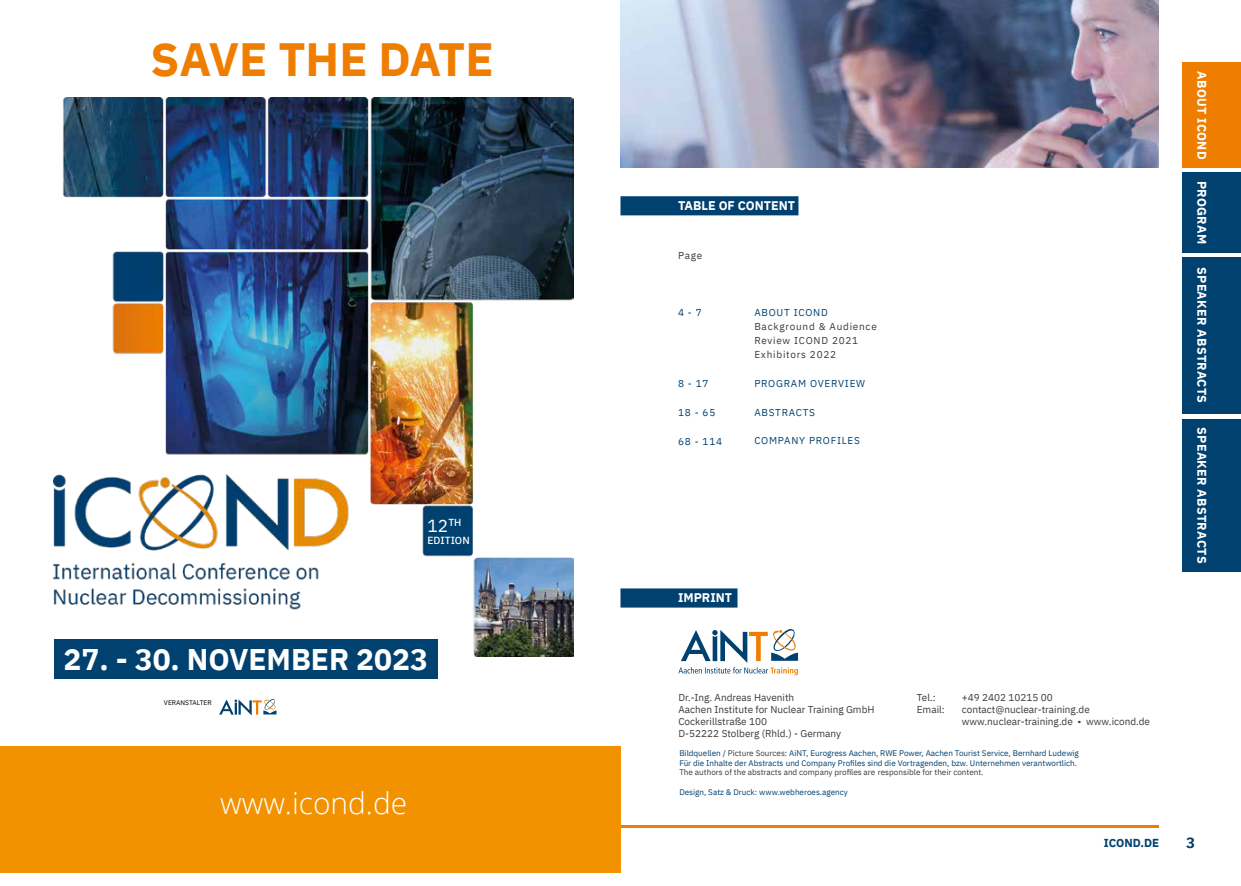
<style>
.page{position:relative;width:1241px;height:886px;background:#fff}
.page>*{position:absolute;margin:0;border:0;box-sizing:border-box;transform-origin:0 0}
.t1{font:700 46.62px "IBM Plex Sans";color:#ef7d00}
.t2{font:700 29.88px "IBM Plex Sans";color:#fff}
.t3{font:300 29.88px "Open Sans";color:#fff}
.t4{font:17.38px "IBM Plex Sans";color:#fff}
.t5{font:700 15px "IBM Plex Sans";color:#004170}
.t6{font:700 12.5px "IBM Plex Sans";letter-spacing:.025em;color:#fff}
.t7{font:700 12.5px "IBM Plex Sans";color:#fff}
.t8{font:700 11.5px "IBM Plex Sans";color:#004170}
.t9{font:500 10.25px "IBM Plex Sans";color:#fff}
.t10{font:10px/12px "IBM Plex Sans";color:#3c3c3b}
.t11{font:10px "IBM Plex Sans";letter-spacing:.075em;color:#004170}
.t12{font:10px/14.2px "IBM Plex Sans";letter-spacing:.075em;color:#3c3c3b}
.t13{font:8.12px/9.8px "IBM Plex Sans";color:#004170}
.t14{font:8.12px "IBM Plex Sans";color:#3c3c3b}
.t15{font:6.75px "IBM Plex Sans";color:#000}
.s1{color:#3c3c3b}
</style>
<div class="page">
<div style="left:1182px;top:257px;width:58px;height:156px;background:#004170"></div>
<div style="left:1182px;top:419px;width:58px;height:152px;background:#004170"></div>
<hr style="left:82px;top:826px;width:1076px;height:2px;background:#ef7d00">
<img style="left:620px;top:0;width:538px;height:167px">
<div style="left:1182px;top:172px;width:58px;height:80px;background:#004170"></div>
<div style="left:1182px;top:62px;width:58px;height:105px;background:#ef7d00"></div>
<div style="left:0;top:746px;width:620px;height:127px;background:#f39200"></div>
<div style="left:54px;top:639px;width:384px;height:40px;background:#004170"></div>
<img style="left:54px;top:97px;width:519px;height:560px">
<svg style="left:219px;top:699px;width:57px;height:16px"></svg>
<div style="left:425px;top:511px;width:44px;height:40px;background:#004170"></div>
<svg style="left:620px;top:196px;width:179px;height:20px;background:#0c4a76"></svg>
<svg style="left:620px;top:588px;width:118px;height:20px;background:#0c4a77"></svg>
<svg style="left:678px;top:629px;width:119px;height:46px"></svg>
<h1 class="t1" style="left:150px;top:22px;width:345px">SAVE THE DATE</h1>
<h3 class="t4" style="left:427px;top:512px;width:35px">12<sup>TH</sup></h3>
<p class="t9" style="left:427px;top:532px;width:44px">EDITION</p>
<h2 class="t2" style="left:63px;top:635px;width:366px">27. - 30. NOVEMBER 2023</h2>
<p class="t15" style="left:164px;top:697px;width:49px">VERANSTALTER</p>
<h2 class="t3" style="left:220px;top:783px;width:188px">www.icond.de</h2>
<h3 class="t7" style="left:678px;top:196px;width:118px">TABLE OF CONTENT</h3>
<p class="t10" style="left:678px;top:248px;width:26px">Page</p>
<p class="t11" style="left:678px;top:305px;width:25px">4 - 7</p>
<p class="t11" style="left:678px;top:376px;width:32px">8 - 17</p>
<p class="t11" style="left:678px;top:405px;width:39px">18 - 65</p>
<p class="t11" style="left:678px;top:433px;width:45px">68 - 114</p>
<p class="t11" style="left:754px;top:304px;width:75px">ABOUT ICOND</p>
<p class="t12" style="left:754px;top:318px;width:124px">Background &amp; Audience<br>Review ICOND 2021<br>Exhibitors 2022</p>
<p class="t11" style="left:754px;top:376px;width:112px">PROGRAM OVERVIEW</p>
<p class="t11" style="left:754px;top:404px;width:62px">ABSTRACTS</p>
<p class="t11" style="left:754px;top:433px;width:107px">COMPANY PROFILES</p>
<h3 class="t7" style="left:678px;top:588px;width:56px">IMPRINT</h3>
<p class="t10" style="left:678px;top:690px;width:197px">Dr.-Ing. Andreas Havenith<br>Aachen Institute for Nuclear Training GmbH<br>Cockerillstraße 100<br>D-52222 Stolberg (Rhld.) - Germany</p>
<p class="t10" style="left:916px;top:690px;width:21px">Tel.:</p>
<p class="t10" style="left:961px;top:690px;width:93px">+49 2402 10215 00</p>
<p class="t10" style="left:916px;top:702px;width:30px">Email:</p>
<p class="t10" style="left:961px;top:702px;width:190px">contact@nuclear-training.de www.nuclear-training.de • www.icond.de</p>
<p class="t13" style="left:679px;top:747px;width:401px">Bildquellen / <span class="s1">Picture Sources</span>: AiNT, Eurogress Aachen, RWE Power, Aachen Tourist Service, Bernhard Ludewig<br>Für die Inhalte der Abstracts und Company Profiles sind die Vortragenden, bzw. Unternehmen verantwortlich.</p>
<p class="t14" style="left:679px;top:766px;width:305px">The authors of the abstracts and company profiles are responsible for their content.</p>
<p class="t13" style="left:679px;top:786px;width:170px">Design, Satz &amp; Druck: www.webheroes.agency</p>
<h3 class="t6" style="left:1211px;top:71px;width:89px;rotate:90deg">ABOUT ICOND</h3>
<h3 class="t6" style="left:1211px;top:181px;width:65px;rotate:90deg">PROGRAM</h3>
<h3 class="t6" style="left:1211px;top:267px;width:138px;rotate:90deg">SPEAKER ABSTRACTS</h3>
<h3 class="t6" style="left:1211px;top:427px;width:138px;rotate:90deg">SPEAKER ABSTRACTS</h3>
<h3 class="t8" style="left:1103px;top:834px;width:57px">ICOND.DE</h3>
<h3 class="t5" style="left:1185px;top:831px;width:11px">3</h3>
</div>
